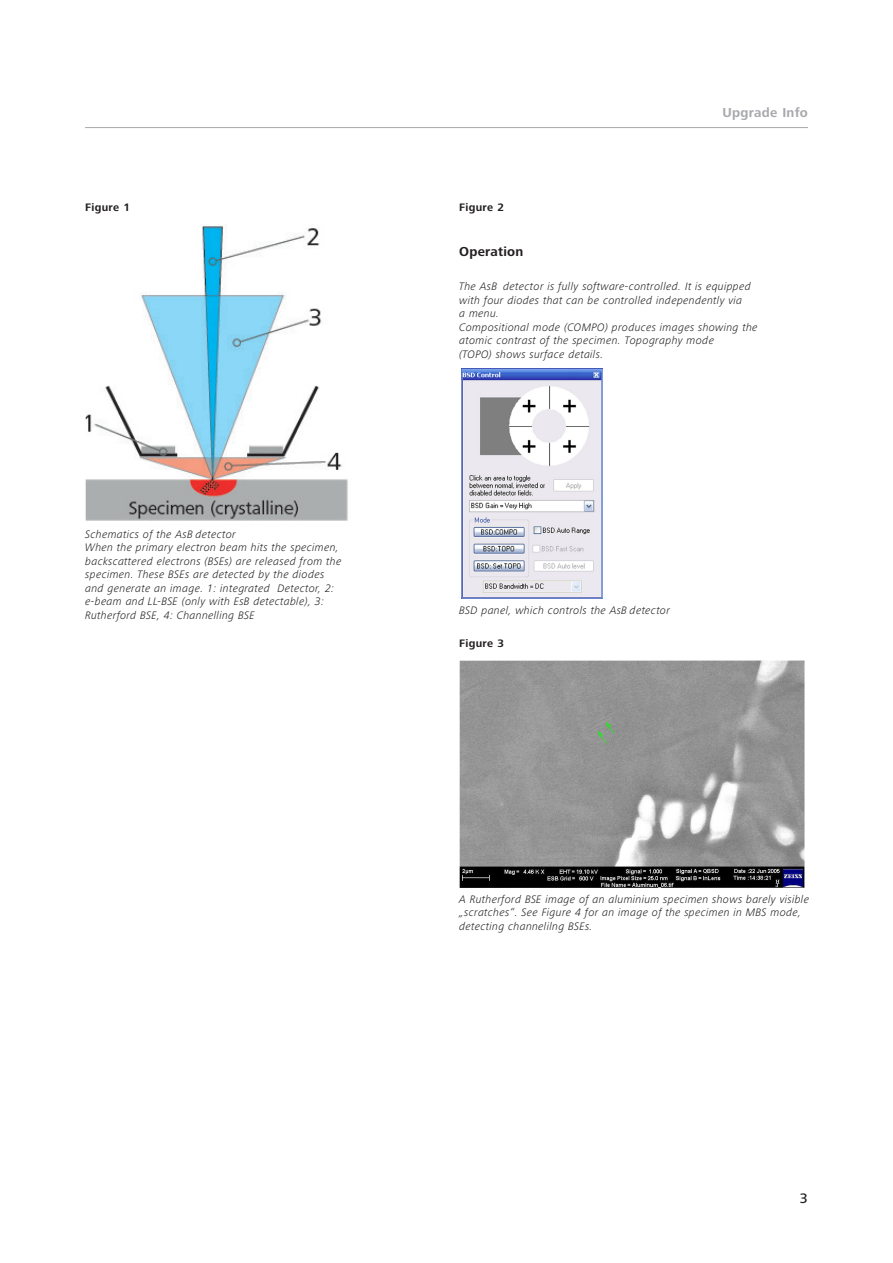
<style>
.page{position:relative;width:893px;height:1263px;background:#fff}
.page>*{position:absolute;margin:0;border:0;box-sizing:border-box;transform-origin:0 0}
.t1{font:500 14.25px "Zeiss Frutiger Next Pro";color:#231f20}
.t2{font:700 13.5px "Zeiss Frutiger Next Pro";letter-spacing:.02em;color:#a8a9ad}
.Text_überschr{font:700 13.5px "Zeiss Frutiger Next Pro";letter-spacing:.02em;color:#231f20}
.Bildbeschreibung{font:italic 300 11.25px/13.5px "Zeiss Frutiger Next Pro";letter-spacing:.025em;color:#231f20}
.Bild__nr{font:700 11.25px "Zeiss Frutiger Next Pro";letter-spacing:.025em;color:#231f20}
</style>
<div class="page">
<hr style="left:85px;top:127px;width:723px;height:1px;background:#a8a9ad">
<img style="left:462px;top:369px;width:141px;height:229px">
<img style="left:460px;top:660px;width:344px;height:228px">
<img style="left:86px;top:225px;width:262px;height:296px">
<p class="Bild__nr" style="left:85px;top:201px;width:46px">Figure 1</p>
<p class="Bildbeschreibung" style="left:85px;top:527px;width:152px">Schematics of the AsB detector</p>
<p class="Bildbeschreibung" style="left:85px;top:541px;width:258px">When the primary electron beam hits the specimen, backscattered electrons (BSEs) are released from the specimen. These BSEs are detected by the diodes and generate an image. 1: integrated Detector, 2: e-beam and LL-BSE (only with EsB detectable), 3:<br>Rutherford BSE, 4: Channelling BSE</p>
<p class="t2" style="left:722px;top:105px;width:87px">Upgrade Info</p>
<p class="Bild__nr" style="left:459px;top:201px;width:46px">Figure 2</p>
<p class="Text_überschr" style="left:459px;top:243px;width:66px">Operation</p>
<p class="Bildbeschreibung" style="left:459px;top:280px;width:293px">The AsB detector is fully software-controlled. It is equipped</p>
<p class="Bildbeschreibung" style="left:459px;top:293px;width:284px">with four diodes that can be controlled independently via</p>
<p class="Bildbeschreibung" style="left:459px;top:307px;width:41px">a menu.</p>
<p class="Bildbeschreibung" style="left:459px;top:320px;width:300px">Compositional mode (COMPO) produces images showing the</p>
<p class="Bildbeschreibung" style="left:459px;top:334px;width:256px">atomic contrast of the specimen. Topography mode</p>
<p class="Bildbeschreibung" style="left:459px;top:347px;width:146px">(TOPO) shows surface details.</p>
<p class="Bildbeschreibung" style="left:459px;top:603px;width:212px">BSD panel, which controls the AsB detector</p>
<p class="Bild__nr" style="left:459px;top:637px;width:46px">Figure 3</p>
<p class="Bildbeschreibung" style="left:459px;top:892px;width:351px">A Rutherford BSE image of an aluminium specimen shows barely visible „scratches“. See Figure 4 for an image of the specimen in MBS mode, detecting channelilng BSEs.</p>
<p class="t1" style="left:800px;top:1190px;width:10px">3</p>
</div>
